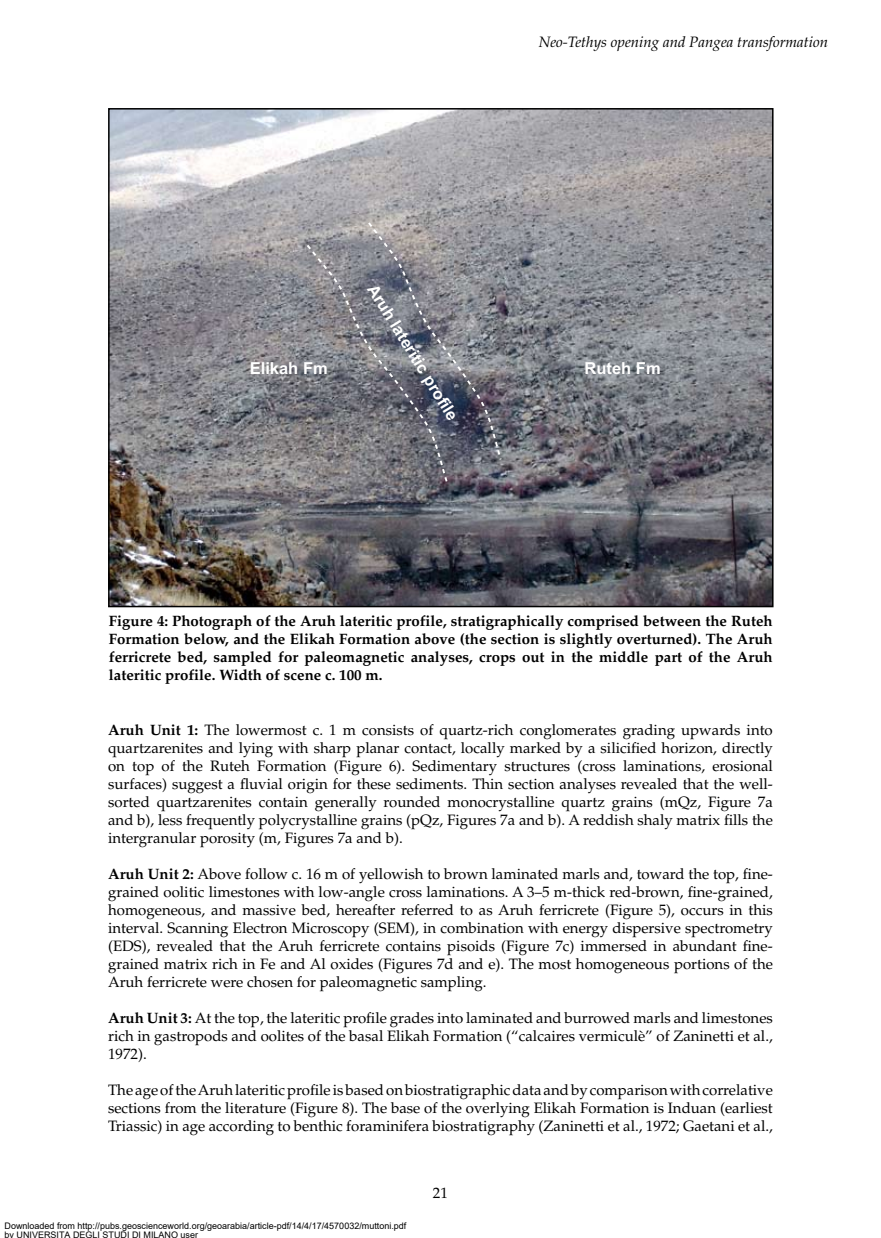
<style>
.page{position:relative;width:881px;height:1238px;background:#fff}
.page>*{position:absolute;margin:0;border:0;box-sizing:border-box;transform-origin:0 0}
.t1{font:700 16.5px "Arial";color:#fff}
.t2{font:15px/18px "Palatino";color:#000;text-align:justify}
.t3{font:700 15px/18px "Palatino";color:#000;text-align:justify}
.t4{font:italic 15px "Palatino";color:#000}
.t5{font:9px/9px "Arial";color:#000}
.s1{font-weight:700}
</style>
<div class="page">
<img style="left:111px;top:111px;width:659px;height:493px">
<div style="left:108px;top:108px;width:665px;height:499px;border:2px solid #000"></div>
<svg style="left:305px;top:220px;width:197px;height:264px;background:#7d7d84"></svg>
<p class="t4" style="left:538px;top:33px;width:291px">Neo-Tethys opening and Pangea transformation</p>
<p class="t1" style="left:380px;top:280px;width:158px;rotate:58deg">Aruh lateritic profile</p>
<p class="t1" style="left:250px;top:357px;width:79px">Elikah Fm</p>
<p class="t1" style="left:584px;top:357px;width:78px">Ruteh Fm</p>
<p class="t3" style="left:109px;top:612px;width:665px">Figure 4: Photograph of the Aruh lateritic profile, stratigraphically comprised between the Ruteh Formation below, and the Elikah Formation above (the section is slightly overturned). The Aruh ferricrete bed, sampled for paleomagnetic analyses, crops out in the middle part of the Aruh lateritic profile. Width of scene c. 100 m.</p>
<p class="t2" style="left:108px;top:721px;width:666px"><span class="s1">Aruh Unit 1:</span> The lowermost c. 1 m consists of quartz-rich conglomerates grading upwards into quartzarenites and lying with sharp planar contact, locally marked by a silicified horizon, directly on top of the Ruteh Formation (Figure 6). Sedimentary structures (cross laminations, erosional surfaces) suggest a fluvial origin for these sediments. Thin section analyses revealed that the well&shy;sorted quartzarenites contain generally rounded monocrystalline quartz grains (mQz, Figure 7a and b), less frequently polycrystalline grains (pQz, Figures 7a and b). A reddish shaly matrix fills the intergranular porosity (m, Figures 7a and b).</p>
<p class="t2" style="left:108px;top:865px;width:666px"><span class="s1">Aruh Unit 2:</span> Above follow c. 16 m of yellowish to brown laminated marls and, toward the top, fine&shy;grained oolitic limestones with low-angle cross laminations. A 3–5 m-thick red-brown, fine-grained, homogeneous, and massive bed, hereafter referred to as Aruh ferricrete (Figure 5), occurs in this interval. Scanning Electron Microscopy (SEM), in combination with energy dispersive spectrometry (EDS), revealed that the Aruh ferricrete contains pisoids (Figure 7c) immersed in abundant fine&shy;grained matrix rich in Fe and Al oxides (Figures 7d and e). The most homogeneous portions of the Aruh ferricrete were chosen for paleomagnetic sampling.</p>
<p class="t2" style="left:108px;top:1009px;width:666px"><span class="s1">Aruh Unit 3:</span> At the top, the lateritic profile grades into laminated and burrowed marls and limestones rich in gastropods and oolites of the basal Elikah Formation (“calcaires vermiculè” of Zaninetti et al., 1972).</p>
<p class="t2" style="left:108px;top:1081px;width:666px">The age of the Aruh lateritic profile is based on biostratigraphic data and by comparison with correlative sections from the literature (Figure 8). The base of the overlying Elikah Formation is Induan (earliest Triassic) in age according to benthic foraminifera biostratigraphy (Zaninetti et al., 1972; Gaetani et al.,</p>
<p class="t5" style="left:4px;top:1221px;width:403px">Downloaded from http://pubs.geoscienceworld.org/geoarabia/article-pdf/14/4/17/4570032/muttoni.pdf by UNIVERSITA DEGLI STUDI DI MILANO user</p>
<p class="t2" style="left:433px;top:1184px;width:16px">21</p>
</div>
